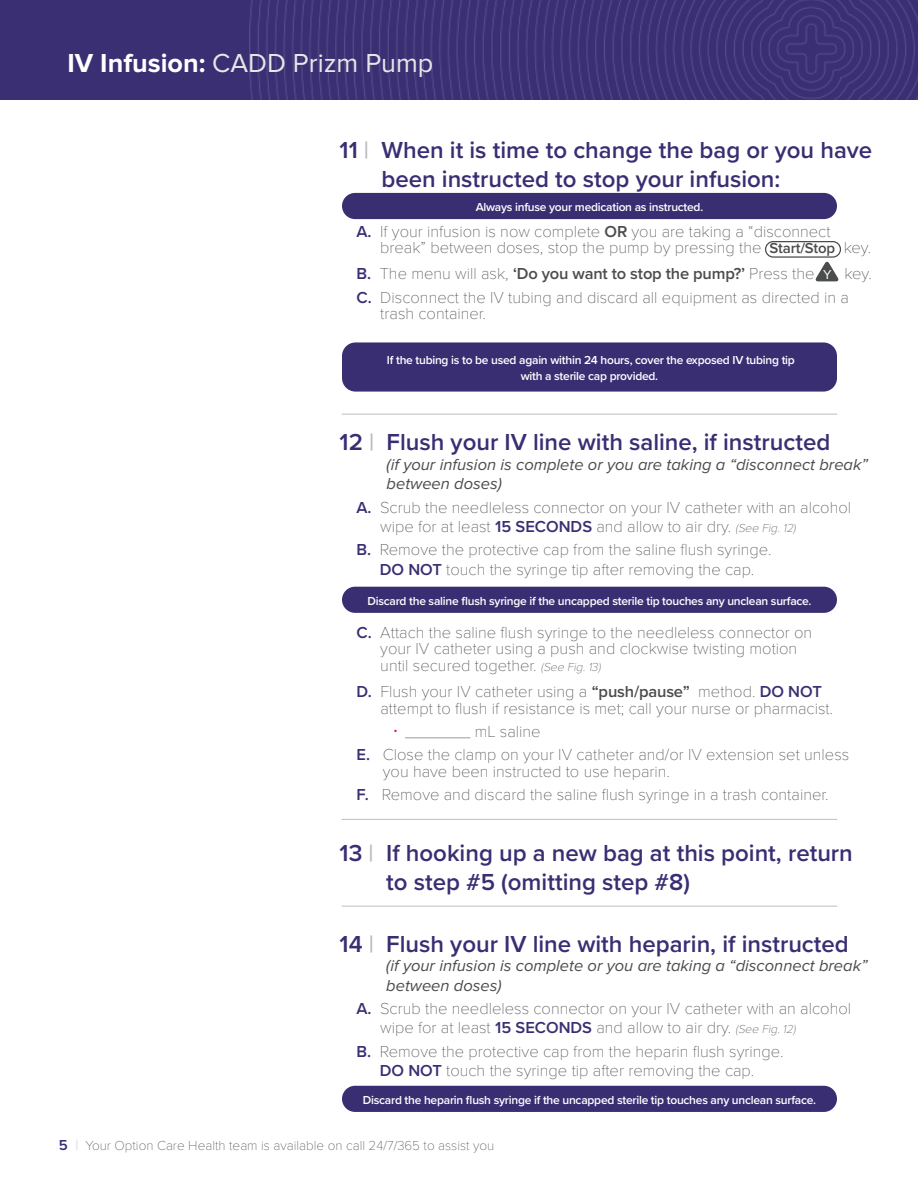
<style>
.page{position:relative;width:918px;height:1188px;background:#fff}
.page>*{position:absolute;margin:0;border:0;box-sizing:border-box;transform-origin:0 0}
.t1{font:27px "Proxima Nova";color:#e6e7e9}
.t2{font:600 24px/28.8px "Proxima Nova";color:#3a2e73}
.t3{font:100 16.5px/16.5px "Proxima Nova T";color:#4b4c4d}
.t4{font:italic 16.5px/19.5px "Proxima Nova";color:#4b4c4d}
.t5{font:100 13.5px "Proxima Nova T";color:#4b4c4d}
.t6{font:600 12px/16.5px "Proxima Nova";letter-spacing:-.02em;color:#fff;text-align:center}
.s1{font-weight:700;color:#fff}
.s2{color:#bcbdc0}
.s3{font-family:"Proxima Nova";font-weight:600;color:#3a2e73}
.s4{font-family:"Proxima Nova";font-weight:600}
.s5{font-family:"Proxima Nova";font-weight:600;font-size:15px}
.s6{font-family:"Proxima Nova";font-weight:400;font-size:13.5px;color:#fff}
.s7{font-style:italic;font-size:12px}
.s8{font-size:12px;color:#ec0b6b}
.s9{font-family:"Proxima Nova";font-weight:600;font-size:15px;color:#3a2e73}
.s10{font-size:15px;color:#bcbdc0}
</style>
<div class="page">
<svg style="left:815px;top:261px;width:24px;height:20px"></svg>
<hr style="left:342px;top:414px;width:495px;height:1px;background:#bcbdc0">
<hr style="left:342px;top:819px;width:495px;height:1px;background:#bcbdc0">
<hr style="left:342px;top:906px;width:495px;height:1px;background:#bcbdc0">
<div style="left:342px;top:587px;width:495px;height:26px;background:#3a2e73;border-radius:13px"></div>
<div style="left:342px;top:193px;width:495px;height:26px;background:#3a2e73;border-radius:13px"></div>
<div style="left:342px;top:1086px;width:495px;height:26px;background:#3a2e73;border-radius:13px"></div>
<div style="left:342px;top:342px;width:495px;height:50px;background:#3a2e73;border-radius:14px"></div>
<div style="left:0;top:0;width:918px;height:100px;background:#3b2f74"></div>
<img style="left:249px;top:0;width:669px;height:100px">
<div style="left:765px;top:241px;width:76px;height:17px;border:1px solid #4b4c4d;border-radius:8px"></div>
<h1 class="t1" style="left:68px;top:50px;width:367px"><span class="s1">IV Infusion:</span> CADD Prizm Pump</h1>
<h2 class="t2" style="left:381px;top:135px;width:492px;text-indent:-42px">11 <span class="s2">|</span> When it is time to change the bag or you have been instructed to stop your infusion:</h2>
<p class="t3" style="left:380px;top:222px;width:493px;text-indent:-24px"><span class="s3">A.</span> If your infusion is now complete <span class="s4">OR</span> you are taking a “disconnect break” between doses, stop the pump by pressing the <span class="s5">Start/Stop</span> key.</p>
<p class="t3" style="left:357px;top:261px;width:517px;line-height:23.2px"><span class="s3">B.</span> The menu will ask, <span class="s4">‘Do you want to stop the pump?’</span> Press the <span class="s6">Y</span> key.<br><span class="s3">C.</span> Disconnect the IV tubing and discard all equipment as directed in a</p>
<p class="t3" style="left:380px;top:304px;width:107px">trash container.</p>
<p class="t6" style="left:476px;top:198px;width:229px">Always infuse your medication as instructed.</p>
<p class="t6" style="left:387px;top:351px;width:409px">If the tubing is to be used again within 24 hours, cover the exposed IV tubing tip with a sterile cap provided.</p>
<h2 class="t2" style="left:340px;top:427px;width:492px">12 <span class="s2">|</span> Flush your IV line with saline, if instructed</h2>
<p class="t4" style="left:387px;top:455px;width:483px">(if your infusion is complete or you are taking a “disconnect break” between doses)</p>
<p class="t3" style="left:380px;top:496px;width:472px;line-height:19.5px;text-indent:-24px"><span class="s3">A.</span> Scrub the needleless connector on your IV catheter with an alcohol wipe for at least <span class="s3">15 SECONDS</span> and allow to air dry. <span class="s7">(See Fig.12)</span></p>
<p class="t3" style="left:357px;top:539px;width:416px;line-height:19.5px;text-align:center"><span class="s3">B.</span> Remove the protective cap from the saline flush syringe.<br><span class="s3">DO NOT</span> touch the syringe tip after removing the cap.</p>
<p class="t6" style="left:367px;top:592px;width:446px">Discard the saline flush syringe if the uncapped sterile tip touches any unclean surface.</p>
<p class="t3" style="left:380px;top:623px;width:434px;text-indent:-24px"><span class="s3">C.</span> Attach the saline flush syringe to the needleless connector on your IV catheter using a push and clockwise twisting motion until secured together. <span class="s7">(See Fig.13)</span></p>
<p class="t3" style="left:380px;top:682px;width:454px;text-indent:-24px"><span class="s3">D.</span> Flush your IV catheter using a <span class="s4">“push/pause”</span> method. <span class="s3">DO NOT </span>attempt to flush if resistance is met; call your nurse or pharmacist.</p>
<p class="t3" style="left:357px;top:719px;width:494px;line-height:23.2px;text-indent:37px"><span class="s8">•</span> _______ mL saline<br><span class="s3">E.</span> Close the clamp on your IV catheter and/or IV extension set unless</p>
<p class="t3" style="left:357px;top:758px;width:474px;line-height:23.2px;text-indent:26px">you have been instructed to use heparin.<br><span class="s3">F.</span> Remove and discard the saline flush syringe in a trash container.</p>
<h2 class="t2" style="left:386px;top:838px;width:468px;text-indent:-47px">13 <span class="s2">|</span> If hooking up a new bag at this point, return to step #5 (omitting step #8)</h2>
<h2 class="t2" style="left:340px;top:929px;width:511px">14 <span class="s2">|</span> Flush your IV line with heparin, if instructed</h2>
<p class="t4" style="left:386px;top:957px;width:483px">(if your infusion is complete or you are taking a “disconnect break” between doses)</p>
<p class="t3" style="left:380px;top:998px;width:472px;line-height:19.5px;text-indent:-24px"><span class="s3">A.</span> Scrub the needleless connector on your IV catheter with an alcohol wipe for at least <span class="s3">15 SECONDS</span> and allow to air dry. <span class="s7">(See Fig.12)</span></p>
<p class="t3" style="left:357px;top:1040px;width:429px;line-height:19.5px;text-align:center"><span class="s3">B.</span> Remove the protective cap from the heparin flush syringe.<br><span class="s3">DO NOT</span> touch the syringe tip after removing the cap.</p>
<p class="t6" style="left:363px;top:1091px;width:455px">Discard the heparin flush syringe if the uncapped sterile tip touches any unclean surface.</p>
<p class="t5" style="left:59px;top:1135px;width:437px"><span class="s9">5</span> <span class="s10">|</span> Your Option Care Health team is available on call 24/7/365 to assist you</p>
</div>
